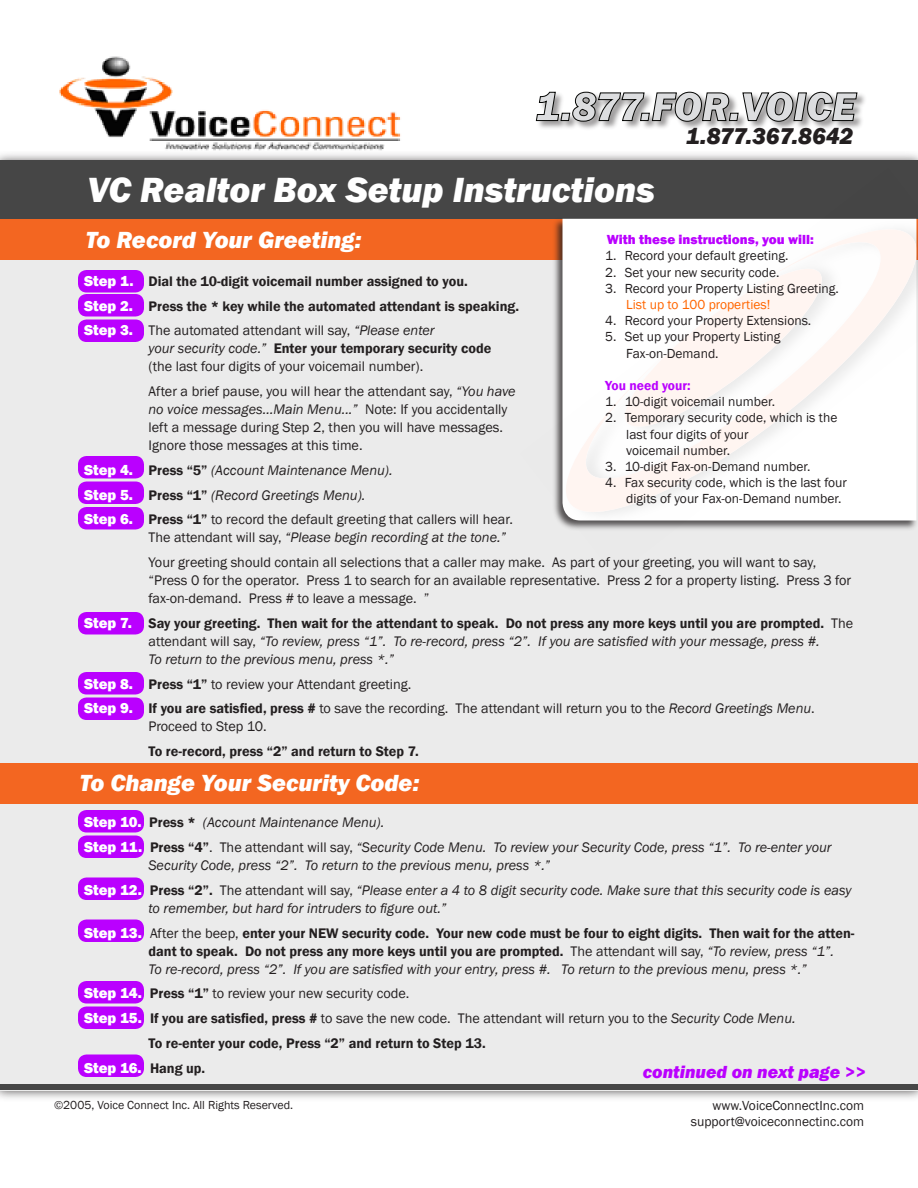
<style>
.page{position:relative;width:918px;height:1188px;background:#fff}
.page>*{position:absolute;margin:0;border:0;box-sizing:border-box;transform-origin:0 0}
.t1{font:italic 800 36px "Franklin Gothic";color:#fff}
.t2{font:italic 800 24px "Franklin Gothic";color:#fff}
.t3{font:italic 800 23.55px "Franklin Gothic";color:#231f20}
.t4{font:italic 800 18px "Franklin Gothic";color:#ba00ff}
.t5{font:800 15px "Franklin Gothic";color:#fff}
.t6{font:14.25px/18px "Franklin Gothic";color:#231f20}
.t7{font:italic 14.25px/18px "Franklin Gothic";color:#231f20}
.t8{font:600 14.25px/18px "Franklin Gothic";color:#231f20}
.t9{font:13.5px/16.2px "Franklin Gothic";color:#231f20}
.t10{font:800 13.5px "Franklin Gothic";color:#ba00ff}
.t11{font:600 13.5px "Franklin Gothic";color:#ba00ff}
.t12{font:12px "Franklin Gothic";color:#231f20}
.s1{color:#f60}
.s2{font-weight:800;font-size:15px;color:#fff}
.s3{font-style:italic}
.s4{font-weight:600}
.s5{font-weight:800;font-style:normal;font-size:15px;color:#fff}
.s6{font-weight:600;font-style:normal}
.s7{font-style:normal}
.s8{font-weight:400}
.s9{font-weight:400;font-style:italic}
.s10{font-weight:600;font-size:14.25px;color:#231f20}
</style>
<div class="page">
<div style="left:0;top:151px;width:918px;height:952px;background:#231f20;opacity:.8"></div>
<div style="left:0;top:162px;width:918px;height:928px;background:#ebebeb"></div>
<img style="left:54px;top:56px;width:352px;height:98px">
<div style="left:535px;top:90px;width:332px;height:42px;background:#231f20;opacity:.45"></div>
<svg style="left:536px;top:91px;width:322px;height:31px;background:#b7b7b8"></svg>
<div style="left:0;top:219px;width:918px;height:41px;background:#f36621"></div>
<div style="left:0;top:160px;width:918px;height:59px;background:#464646"></div>
<div style="left:0;top:1084px;width:918px;height:6px;background:#464646"></div>
<svg style="left:554px;top:218px;width:364px;height:311px;background:#f8f4f2"></svg>
<div style="left:78px;top:270px;width:66px;height:22px;background:#ba00ff;border-radius:9px"></div>
<div style="left:78px;top:294px;width:66px;height:22px;background:#ba00ff;border-radius:9px"></div>
<div style="left:78px;top:320px;width:66px;height:22px;background:#ba00ff;border-radius:9px"></div>
<div style="left:78px;top:456px;width:66px;height:22px;background:#ba00ff;border-radius:9px"></div>
<div style="left:78px;top:482px;width:66px;height:22px;background:#ba00ff;border-radius:9px"></div>
<div style="left:78px;top:507px;width:66px;height:23px;background:#ba00ff;border-radius:9px"></div>
<div style="left:78px;top:612px;width:66px;height:22px;background:#ba00ff;border-radius:9px"></div>
<div style="left:78px;top:878px;width:66px;height:22px;background:#ba00ff;border-radius:9px"></div>
<div style="left:78px;top:920px;width:66px;height:22px;background:#ba00ff;border-radius:9px"></div>
<div style="left:78px;top:981px;width:66px;height:23px;background:#ba00ff;border-radius:9px"></div>
<div style="left:78px;top:1006px;width:66px;height:23px;background:#ba00ff;border-radius:9px"></div>
<div style="left:0;top:763px;width:918px;height:41px;background:#f36621"></div>
<div style="left:78px;top:672px;width:66px;height:22px;background:#ba00ff;border-radius:9px"></div>
<div style="left:78px;top:810px;width:66px;height:22px;background:#ba00ff;border-radius:9px"></div>
<div style="left:78px;top:836px;width:66px;height:22px;background:#ba00ff;border-radius:9px"></div>
<div style="left:78px;top:698px;width:66px;height:22px;background:#ba00ff;border-radius:9px"></div>
<div style="left:78px;top:1054px;width:66px;height:23px;background:#ba00ff;border-radius:9px"></div>
<p class="t3" style="left:686px;top:120px;width:169px">1.877.367.8642</p>
<p class="t1" style="left:87px;top:167px;width:569px">VC Realtor Box Setup Instructions</p>
<p class="t2" style="left:86px;top:224px;width:277px">To Record Your Greeting:</p>
<p class="t10" style="left:607px;top:231px;width:209px">With these instructions, you will:</p>
<p class="t9" style="left:605px;top:248px;width:185px">1. Record your default greeting.</p>
<p class="t9" style="left:605px;top:264px;width:176px">2. Set your new security code.</p>
<p class="t9" style="left:626px;top:280px;width:214px;text-indent:-21px">3. Record your Property Listing Greeting.<br><span class="s1">List up to 100 properties!</span></p>
<p class="t9" style="left:605px;top:313px;width:208px">4. Record your Property Extensions.</p>
<p class="t9" style="left:626px;top:329px;width:156px;text-indent:-21px">5. Set up your Property Listing<br>Fax-on-Demand.</p>
<p class="t11" style="left:605px;top:377px;width:87px">You need your:</p>
<p class="t9" style="left:605px;top:394px;width:171px">1. 10-digit voicemail number.</p>
<p class="t9" style="left:626px;top:410px;width:213px;text-indent:-21px">2. Temporary security code, which is the last four digits of your<br>voicemail number.</p>
<p class="t9" style="left:605px;top:459px;width:207px">3. 10-digit Fax-on-Demand number.</p>
<p class="t9" style="left:626px;top:475px;width:222px;text-indent:-21px">4. Fax security code, which is the last four digits of your Fax-on-Demand number.</p>
<p class="t8" style="left:84px;top:272px;width:385px"><span class="s2">Step 1.</span> Dial the 10-digit voicemail number assigned to you.</p>
<p class="t8" style="left:84px;top:297px;width:437px"><span class="s2">Step 2.</span> Press the * key while the automated attendant is speaking.</p>
<p class="t6" style="left:148px;top:322px;width:344px;text-indent:-64px"><span class="s2">Step 3.</span> The automated attendant will say, <span class="s3">“Please enter<br>your security code.”</span> <span class="s4">Enter your temporary security code </span>(the last four digits of your voicemail number).</p>
<p class="t6" style="left:148px;top:383px;width:369px">After a brief pause, you will hear the attendant say, <span class="s3">“You have no voice messages…Main Menu...”</span> Note: If you accidentally left a message during Step 2, then you will have messages.<br>Ignore those messages at this time.</p>
<p class="t7" style="left:84px;top:462px;width:310px"><span class="s5">Step 4.</span> <span class="s6">Press “5”</span> (Account Maintenance Menu).</p>
<p class="t7" style="left:84px;top:486px;width:283px"><span class="s5">Step 5.</span> <span class="s6">Press “1”</span> (Record Greetings Menu).</p>
<p class="t6" style="left:148px;top:511px;width:366px;text-indent:-64px"><span class="s2">Step 6.</span> <span class="s4">Press “1”</span> to record the default greeting that callers will hear.<br>The attendant will say, <span class="s3">“Please begin recording at the tone.”</span></p>
<p class="t6" style="left:148px;top:554px;width:704px">Your greeting should contain all selections that a caller may make. As part of your greeting, you will want to say, “Press 0 for the operator. Press 1 to search for an available representative. Press 2 for a property listing. Press 3 for fax-on-demand. Press # to leave a message. ”</p>
<p class="t7" style="left:148px;top:615px;width:706px;text-indent:-64px"><span class="s5">Step 7.</span> <span class="s6">Say your greeting. Then wait for the attendant to speak. Do not press any more keys until you are prompted.</span> <span class="s7">The attendant will say,</span> “To review, press “1”. To re-record, press “2”. If you are satisfied with your message, press #.<br>To return to the previous menu, press *.”</p>
<p class="t6" style="left:84px;top:675px;width:329px"><span class="s2">Step 8.</span> <span class="s4">Press “1”</span> to review your Attendant greeting.</p>
<p class="t6" style="left:148px;top:700px;width:668px;text-indent:-64px"><span class="s2">Step 9.</span> <span class="s4">If you are satisfied, press #</span> to save the recording. The attendant will return you to the <span class="s3">Record Greetings Menu</span>.<br>Proceed to Step 10.</p>
<p class="t8" style="left:148px;top:743px;width:272px">To re-record, press “2” and return to Step 7.</p>
<p class="t2" style="left:80px;top:767px;width:341px">To Change Your Security Code:</p>
<p class="t7" style="left:84px;top:814px;width:302px"><span class="s5">Step 10.</span> <span class="s6">Press *</span> (Account Maintenance Menu).</p>
<p class="t7" style="left:148px;top:839px;width:685px;text-indent:-64px"><span class="s5">Step 11.</span> <span class="s6">Press “4”</span><span class="s7">. The attendant will say,</span> “Security Code Menu. To review your Security Code, press “1”. To re-enter your<br>Security Code, press “2”. To return to the previous menu, press *.”</p>
<p class="t7" style="left:148px;top:882px;width:705px;text-indent:-64px"><span class="s5">Step 12.</span> <span class="s6">Press “2”.</span> <span class="s7">The attendant will say,</span> “Please enter a 4 to 8 digit security code. Make sure that this security code is easy to remember, but hard for intruders to figure out.”</p>
<p class="t8" style="left:148px;top:924px;width:708px;text-indent:-64px"><span class="s2">Step 13.</span> <span class="s8">After the beep,</span> enter your NEW security code. Your new code must be four to eight digits. Then wait for the atten&shy;dant to speak. Do not press any more keys until you are prompted. <span class="s8">The attendant will say,</span> <span class="s9">“To review, press “1”.<br>To re-record, press “2”. If you are satisfied with your entry, press #. To return to the previous menu, press *.”</span></p>
<p class="t6" style="left:84px;top:985px;width:327px"><span class="s2">Step 14.</span> <span class="s4">Press “1”</span> to review your new security code.</p>
<p class="t6" style="left:84px;top:1010px;width:713px"><span class="s2">Step 15.</span> <span class="s4">If you are satisfied, press #</span> to save the new code. The attendant will return you to the <span class="s3">Security Code Menu.</span></p>
<p class="t8" style="left:148px;top:1034px;width:339px">To re-enter your code, Press “2” and return to Step 13.</p>
<p class="t5" style="left:84px;top:1058px;width:123px">Step 16. <span class="s10">Hang up.</span></p>
<p class="t4" style="left:643px;top:1060px;width:225px">continued on next page &gt;&gt;</p>
<p class="t12" style="left:54px;top:1098px;width:241px">©2005, Voice Connect Inc. All Rights Reserved.</p>
<p class="t9" style="left:712px;top:1098px;width:153px">www.VoiceConnectInc.com</p>
<p class="t9" style="left:691px;top:1114px;width:175px">support@voiceconnectinc.com</p>
</div>
